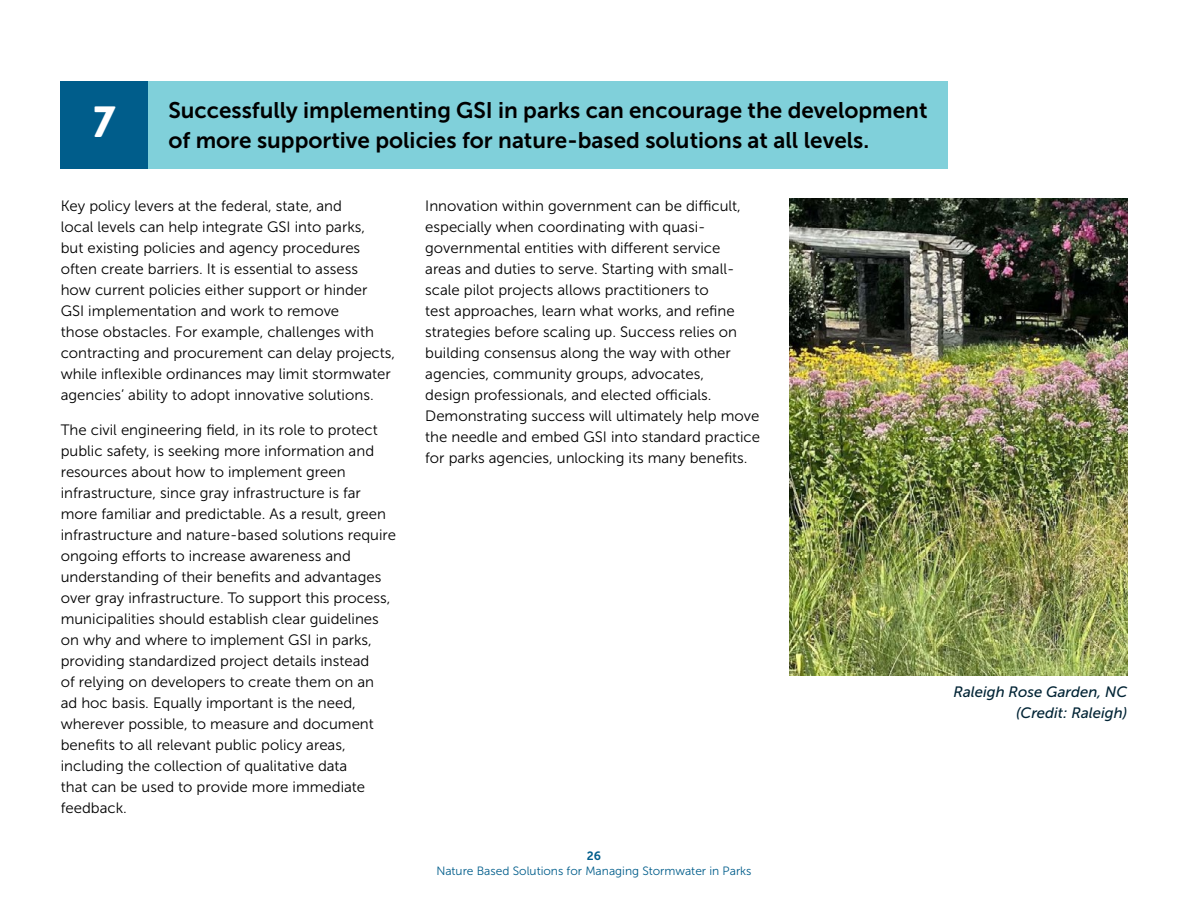
<style>
.page{position:relative;width:1188px;height:918px;background:#fff}
.page>*{position:absolute;margin:0;border:0;box-sizing:border-box;transform-origin:0 0}
.Big_Number{font:900 45px "Brandon Grotesque";color:#fff}
.Benefit{font:22.5px "Museo Sans 700";color:#000}
.Body{font:15px/21px "Museo Sans 300";color:#000}
.t1{font:italic 15px/21px "Museo Sans 500";color:#022435;text-align:right}
.t2{font:12px "Museo Sans 300";color:#005d8b}
.t3{font:12px "Museo Sans 700";color:#005d8b}
</style>
<div class="page">
<div style="left:148px;top:81px;width:800px;height:87px;background:#80d0da"></div>
<div style="left:61px;top:81px;width:87px;height:87px;background:#005d8b"></div>
<img style="left:789px;top:198px;width:338px;height:477px">
<p class="Big_Number" style="left:93px;top:90px;width:24px">7</p>
<p class="Benefit" style="left:168px;top:98px;width:761px">Successfully implementing GSI in parks can encourage the development</p>
<p class="Benefit" style="left:168px;top:128px;width:702px">of more supportive policies for nature-based solutions at all levels.</p>
<p class="Body" style="left:61px;top:196px;width:336px">Key policy levers at the federal, state, and<br>local levels can help integrate GSI into parks,<br>but existing policies and agency procedures often create barriers. It is essential to assess<br>how current policies either support or hinder<br>GSI implementation and work to remove<br>those obstacles. For example, challenges with contracting and procurement can delay projects, while inflexible ordinances may limit stormwater agencies’ ability to adopt innovative solutions.</p>
<p class="Body" style="left:61px;top:419px;width:337px">The civil engineering field, in its role to protect public safety, is seeking more information and resources about how to implement green infrastructure, since gray infrastructure is far more familiar and predictable. As a result, green infrastructure and nature-based solutions require ongoing efforts to increase awareness and understanding of their benefits and advantages over gray infrastructure. To support this process, municipalities should establish clear guidelines on why and where to implement GSI in parks, providing standardized project details instead<br>of relying on developers to create them on an<br>ad hoc basis. Equally important is the need, wherever possible, to measure and document benefits to all relevant public policy areas, including the collection of qualitative data<br>that can be used to provide more immediate feedback.</p>
<p class="Body" style="left:425px;top:196px;width:336px">Innovation within government can be difficult, especially when coordinating with quasi&shy;governmental entities with different service<br>areas and duties to serve. Starting with small&shy;scale pilot projects allows practitioners to<br>test approaches, learn what works, and refine strategies before scaling up. Success relies on building consensus along the way with other agencies, community groups, advocates,<br>design professionals, and elected officials.<br>Demonstrating success will ultimately help move the needle and embed GSI into standard practice for parks agencies, unlocking its many benefits.</p>
<p class="t3" style="left:587px;top:849px;width:16px">26</p>
<p class="t2" style="left:436px;top:864px;width:317px">Nature Based Solutions for Managing Stormwater in Parks</p>
<p class="t1" style="left:953px;top:682px;width:175px">Raleigh Rose Garden, NC (Credit: Raleigh)</p>
</div>
